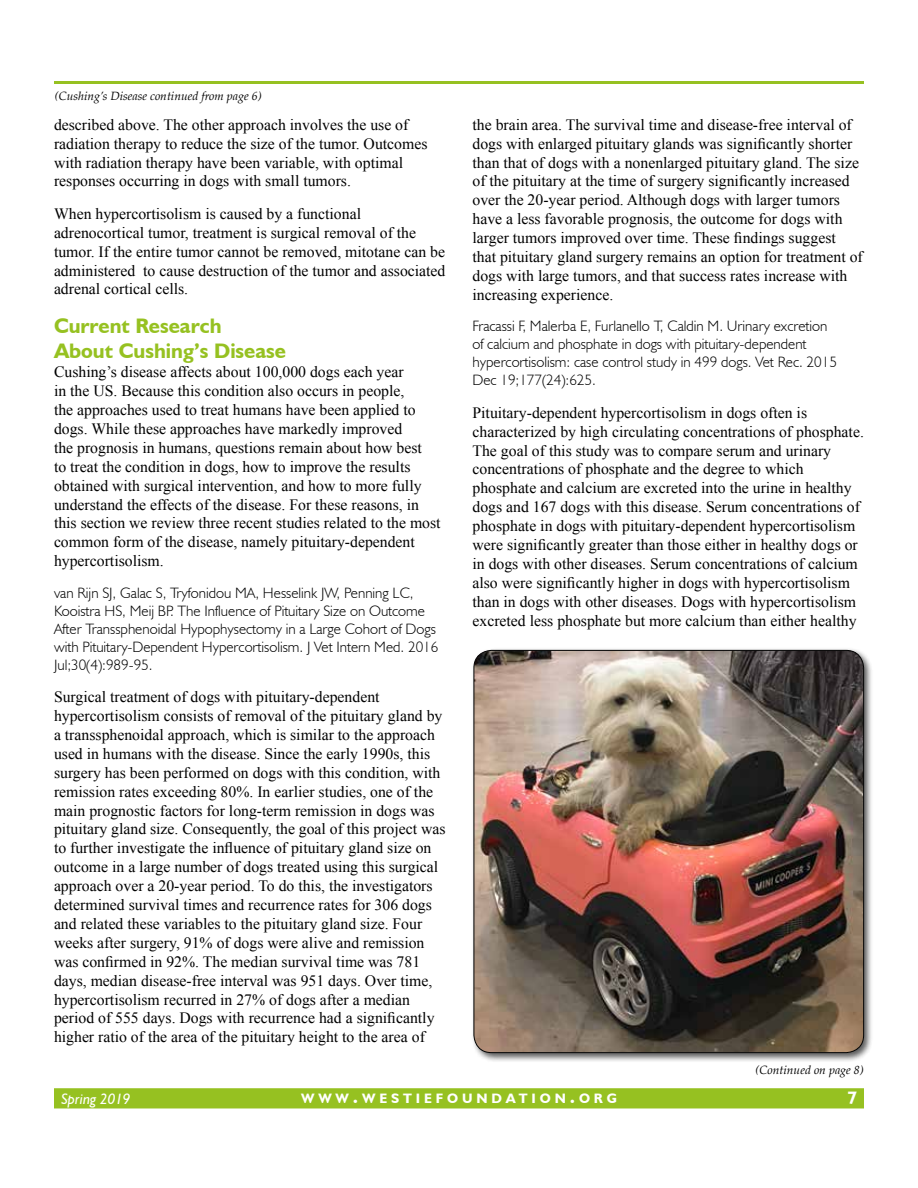
<style>
.page{position:relative;width:918px;height:1188px;background:#fff}
.page>*{position:absolute;margin:0;border:0;box-sizing:border-box;transform-origin:0 0}
.t1{font:700 21px/25.2px "Humanist 521 BT";color:#96c121}
.t2{font:700 18px "Humanist 521 BT";color:#fff}
.t3{font:15.75px/18.9px "Times New Roman";color:#000}
.t4{font:300 15px/18px "Humanist 521 BT";color:#000}
.t5{font:italic 15px "Humanist 521 BT";color:#fff}
.t6{font:700 13.65px "Humanist 521 BT";letter-spacing:.285em;color:#fff}
.t7{font:italic 12px "Palatino";color:#000}
.s1{font-size:19.5px}
</style>
<div class="page">
<hr style="left:54px;top:81px;width:810px;height:3px;background:#96c121">
<div style="left:55px;top:1089px;width:808px;height:19px;background:#96c121"></div>
<div style="left:54px;top:1088px;width:810px;height:20px;border:2px solid #96c121"></div>
<div style="left:471px;top:647px;width:403px;height:416px;background:#000;opacity:.65"></div>
<img style="left:474px;top:650px;width:390px;height:402px">
<p class="t7" style="left:55px;top:86px;width:209px">(Cushing’s Disease continued from page 6)</p>
<p class="t3" style="left:54px;top:115px;width:375px">described above. The other approach involves the use of radiation therapy to reduce the size of the tumor. Outcomes with radiation therapy have been variable, with optimal responses occurring in dogs with small tumors.</p>
<p class="t3" style="left:54px;top:204px;width:393px">When hypercortisolism is caused by a functional adrenocortical tumor, treatment is surgical removal of the tumor. If the entire tumor cannot be removed, mitotane can be administered to cause destruction of the tumor and associated adrenal cortical cells.</p>
<h1 class="t1" style="left:54px;top:313px;width:234px">Current Research<br>About Cushing’s Disease</h1>
<p class="t3" style="left:54px;top:362px;width:388px">Cushing’s disease affects about 100,000 dogs each year<br>in the US. Because this condition also occurs in people,<br>the approaches used to treat humans have been applied to dogs. While these approaches have markedly improved<br>the prognosis in humans, questions remain about how best<br>to treat the condition in dogs, how to improve the results obtained with surgical intervention, and how to more fully understand the effects of the disease. For these reasons, in this section we review three recent studies related to the most common form of the disease, namely pituitary-dependent hypercortisolism.</p>
<p class="t4" style="left:54px;top:583px;width:386px">van Rijn SJ, Galac S, Tryfonidou MA, Hesselink JW, Penning LC, Kooistra HS, Meij BP. The Influence of Pituitary Size on Outcome After Transsphenoidal Hypophysectomy in a Large Cohort of Dogs with Pituitary-Dependent Hypercortisolism. J Vet Intern Med. 2016<br>Jul;30(4):989-95.</p>
<p class="t3" style="left:54px;top:687px;width:393px">Surgical treatment of dogs with pituitary-dependent hypercortisolism consists of removal of the pituitary gland by a transsphenoidal approach, which is similar to the approach used in humans with the disease. Since the early 1990s, this surgery has been performed on dogs with this condition, with remission rates exceeding 80%. In earlier studies, one of the main prognostic factors for long-term remission in dogs was pituitary gland size. Consequently, the goal of this project was to further investigate the influence of pituitary gland size on outcome in a large number of dogs treated using this surgical approach over a 20-year period. To do this, the investigators determined survival times and recurrence rates for 306 dogs and related these variables to the pituitary gland size. Four weeks after surgery, 91% of dogs were alive and remission was confirmed in 92%. The median survival time was 781 days, median disease-free interval was 951 days. Over time, hypercortisolism recurred in 27% of dogs after a median period of 555 days. Dogs with recurrence had a significantly higher ratio of the area of the pituitary height to the area of</p>
<p class="t3" style="left:472px;top:115px;width:392px">the brain area. The survival time and disease-free interval of dogs with enlarged pituitary glands was significantly shorter than that of dogs with a nonenlarged pituitary gland. The size of the pituitary at the time of surgery significantly increased over the 20-year period. Although dogs with larger tumors have a less favorable prognosis, the outcome for dogs with larger tumors improved over time. These findings suggest that pituitary gland surgery remains an option for treatment of dogs with large tumors, and that success rates increase with increasing experience.</p>
<p class="t4" style="left:472px;top:317px;width:366px">Fracassi F, Malerba E, Furlanello T, Caldin M. Urinary excretion of calcium and phosphate in dogs with pituitary-dependent hypercortisolism: case control study in 499 dogs. Vet Rec. 2015<br>Dec 19;177(24):625.</p>
<p class="t3" style="left:472px;top:403px;width:393px">Pituitary-dependent hypercortisolism in dogs often is characterized by high circulating concentrations of phosphate.<br>The goal of this study was to compare serum and urinary concentrations of phosphate and the degree to which phosphate and calcium are excreted into the urine in healthy dogs and 167 dogs with this disease. Serum concentrations of phosphate in dogs with pituitary-dependent hypercortisolism were significantly greater than those either in healthy dogs or in dogs with other diseases. Serum concentrations of calcium also were significantly higher in dogs with hypercortisolism than in dogs with other diseases. Dogs with hypercortisolism excreted less phosphate but more calcium than either healthy</p>
<p class="t7" style="left:756px;top:1060px;width:110px">(Continued on page 8)</p>
<p class="t5" style="left:62px;top:1090px;width:71px">Spring 2019</p>
<p class="t6" style="left:301px;top:1090px;width:317px">WWW<span class="s1">.</span>WESTIEFOUNDATION<span class="s1">.</span>ORG</p>
<p class="t2" style="left:847px;top:1087px;width:11px">7</p>
</div>
